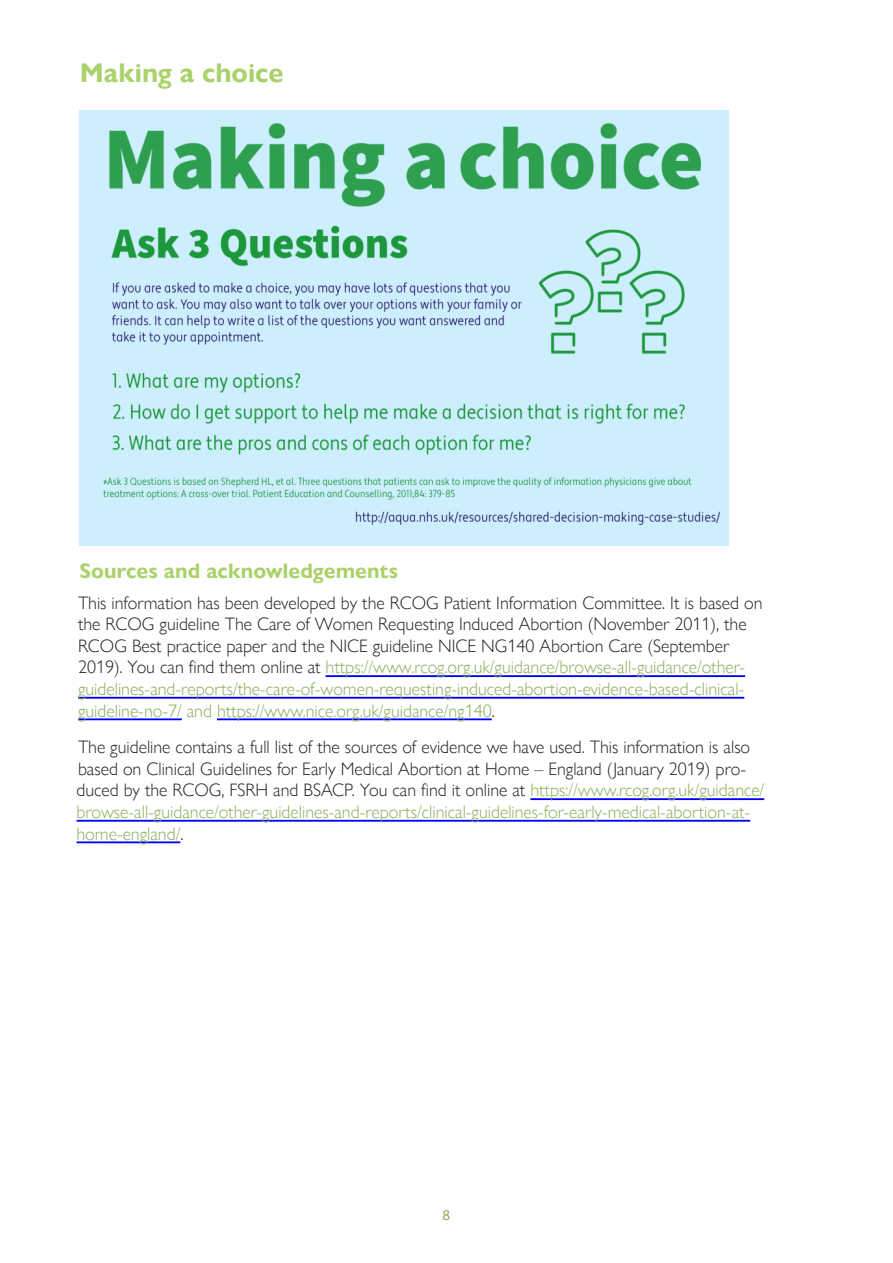
<style>
.page{position:relative;width:893px;height:1263px;background:#fff}
.page>*{position:absolute;margin:0;border:0;box-sizing:border-box;transform-origin:0 0}
.PI_heading_A{font:700 27px "Gill Sans Nova";color:#abd26a}
.PI_body_text{font:700 21px "Gill Sans Nova";color:#abd26a}
.t1{font:300 18px/21.6px "Gill Sans Nova";color:#231f20}
.t2{font:15px "Myriad Pro";color:#88ad58}
.s1{color:#88ad58}
</style>
<div class="page">
<img style="left:80px;top:111px;width:649px;height:434px">
<hr style="left:326px;top:675px;width:419px;height:2px;background:#00f">
<hr style="left:78px;top:697px;width:666px;height:2px;background:#00f">
<hr style="left:78px;top:718px;width:104px;height:2px;background:#00f">
<hr style="left:217px;top:718px;width:275px;height:2px;background:#00f">
<hr style="left:530px;top:798px;width:234px;height:2px;background:#00f">
<hr style="left:77px;top:820px;width:673px;height:2px;background:#00f">
<hr style="left:77px;top:841px;width:103px;height:2px;background:#00f">
<p class="PI_heading_A" style="left:80px;top:57px;width:205px">Making a choice</p>
<p class="PI_body_text" style="left:80px;top:558px;width:320px">Sources and acknowledgements</p>
<p class="t1" style="left:78px;top:592px;width:686px">This information has been developed by the RCOG Patient Information Committee. It is based on the RCOG guideline The Care of Women Requesting Induced Abortion (November 2011), the RCOG Best practice paper and the NICE guideline NICE NG140 Abortion Care (September 2019). You can find them online at <span class="s1">https://www.rcog.org.uk/guidance/browse-all-guidance/other&shy;guidelines-and-reports/the-care-of-women-requesting-induced-abortion-evidence-based-clinical&shy;guideline-no-7/ and https://www.nice.org.uk/guidance/ng140</span>.</p>
<p class="t1" style="left:77px;top:736px;width:689px">The guideline contains a full list of the sources of evidence we have used. This information is also based on Clinical Guidelines for Early Medical Abortion at Home – England (January 2019) pro&shy;duced by the RCOG, FSRH and BSACP. You can find it online at <span class="s1">https://www.rcog.org.uk/guidance/ browse-all-guidance/other-guidelines-and-reports/clinical-guidelines-for-early-medical-abortion-at&shy;home-england/</span>.</p>
<p class="t2" style="left:443px;top:1206px;width:9px">8</p>
</div>
